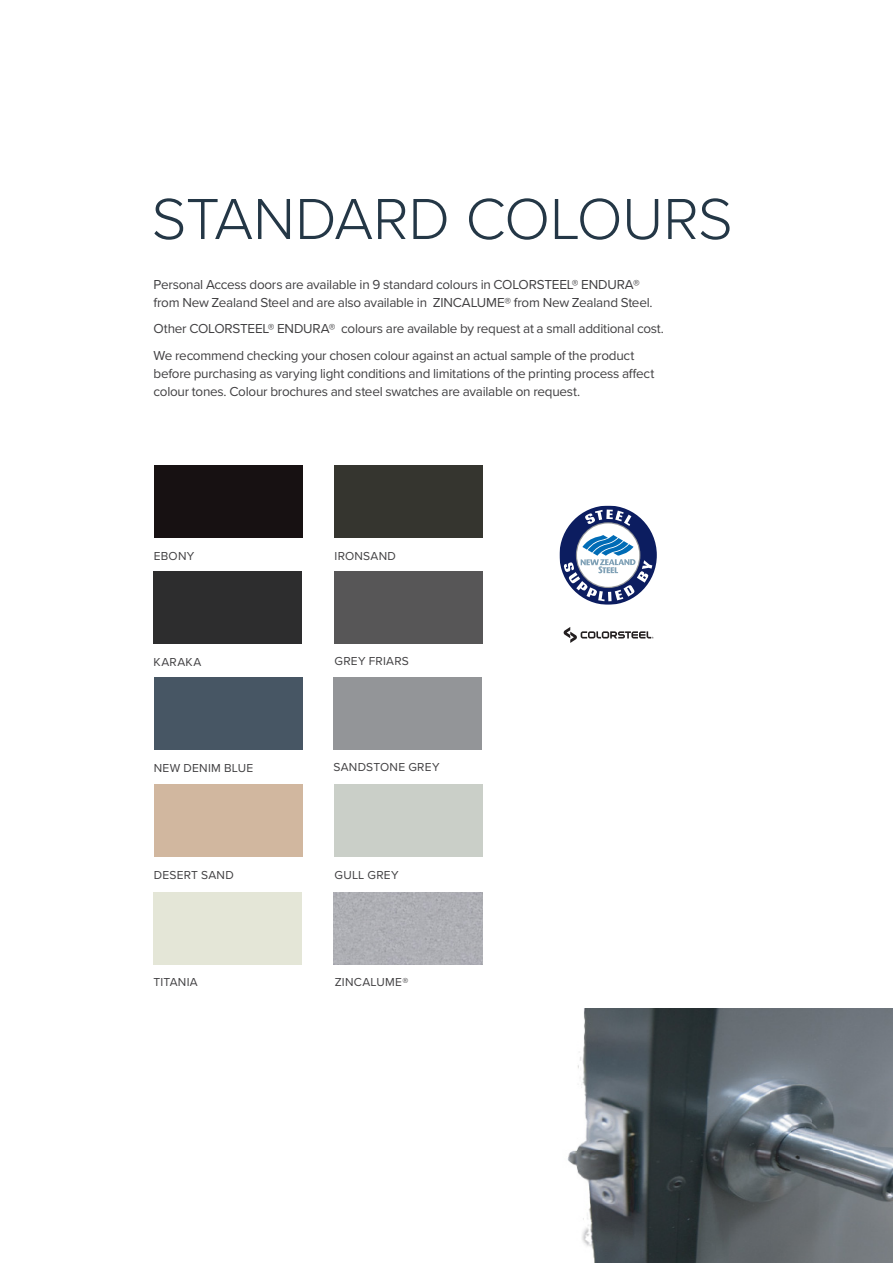
<style>
.page{position:relative;width:893px;height:1263px;background:#fff}
.page>*{position:absolute;margin:0;border:0;box-sizing:border-box;transform-origin:0 0}
.t1{font:300 60px "Proxima Nova";letter-spacing:-.01em;color:#243746}
.t2{font:13.5px/18px "Proxima Nova";letter-spacing:-.02em;color:#414042}
.t3{font:12px "Proxima Nova";letter-spacing:.025em;color:#414042}
</style>
<div class="page">
<img style="left:567px;top:1008px;width:326px;height:255px">
<div style="left:154px;top:677px;width:149px;height:72px;background:#475664"></div>
<div style="left:334px;top:571px;width:149px;height:73px;background:#575657"></div>
<div style="left:334px;top:892px;width:148px;height:72px;background:#aeafb4"></div>
<div style="left:154px;top:465px;width:149px;height:73px;background:#171112"></div>
<div style="left:334px;top:465px;width:149px;height:73px;background:#35352f"></div>
<div style="left:333px;top:677px;width:149px;height:72px;background:#939598"></div>
<div style="left:154px;top:571px;width:148px;height:72px;background:#2d2d2e"></div>
<div style="left:154px;top:892px;width:148px;height:72px;background:#e4e6d7"></div>
<div style="left:334px;top:785px;width:149px;height:72px;background:#cacfc8"></div>
<div style="left:154px;top:785px;width:149px;height:72px;background:#d1b79f"></div>
<svg style="left:564px;top:627px;width:89px;height:16px"></svg>
<svg style="left:559px;top:505px;width:98px;height:100px"></svg>
<h1 class="t1" style="left:152px;top:174px;width:583px">STANDARD COLOURS</h1>
<p class="t2" style="left:154px;top:275px;width:501px">Personal Access doors are available in 9 standard colours in COLORSTEEL® ENDURA® from New Zealand Steel and are also available in ZINCALUME® from New Zealand Steel.</p>
<p class="t2" style="left:154px;top:315px;width:512px;line-height:26.5px">Other COLORSTEEL® ENDURA® colours are available by request at a small additional cost.<br>We recommend checking your chosen colour against an actual sample of the product</p>
<p class="t2" style="left:154px;top:364px;width:502px">before purchasing as varying light conditions and limitations of the printing process affect colour tones. Colour brochures and steel swatches are available on request.</p>
<p class="t3" style="left:154px;top:547px;width:42px">EBONY</p>
<p class="t3" style="left:334px;top:547px;width:63px">IRONSAND</p>
<p class="t3" style="left:154px;top:653px;width:49px">KARAKA</p>
<p class="t3" style="left:154px;top:759px;width:101px">NEW DENIM BLUE</p>
<p class="t3" style="left:334px;top:652px;width:76px">GREY FRIARS</p>
<p class="t3" style="left:333px;top:758px;width:108px">SANDSTONE GREY</p>
<p class="t3" style="left:154px;top:866px;width:82px">DESERT SAND</p>
<p class="t3" style="left:334px;top:866px;width:66px">GULL GREY</p>
<p class="t3" style="left:154px;top:973px;width:46px">TITANIA</p>
<p class="t3" style="left:335px;top:973px;width:75px">ZINCALUME®</p>
</div>
